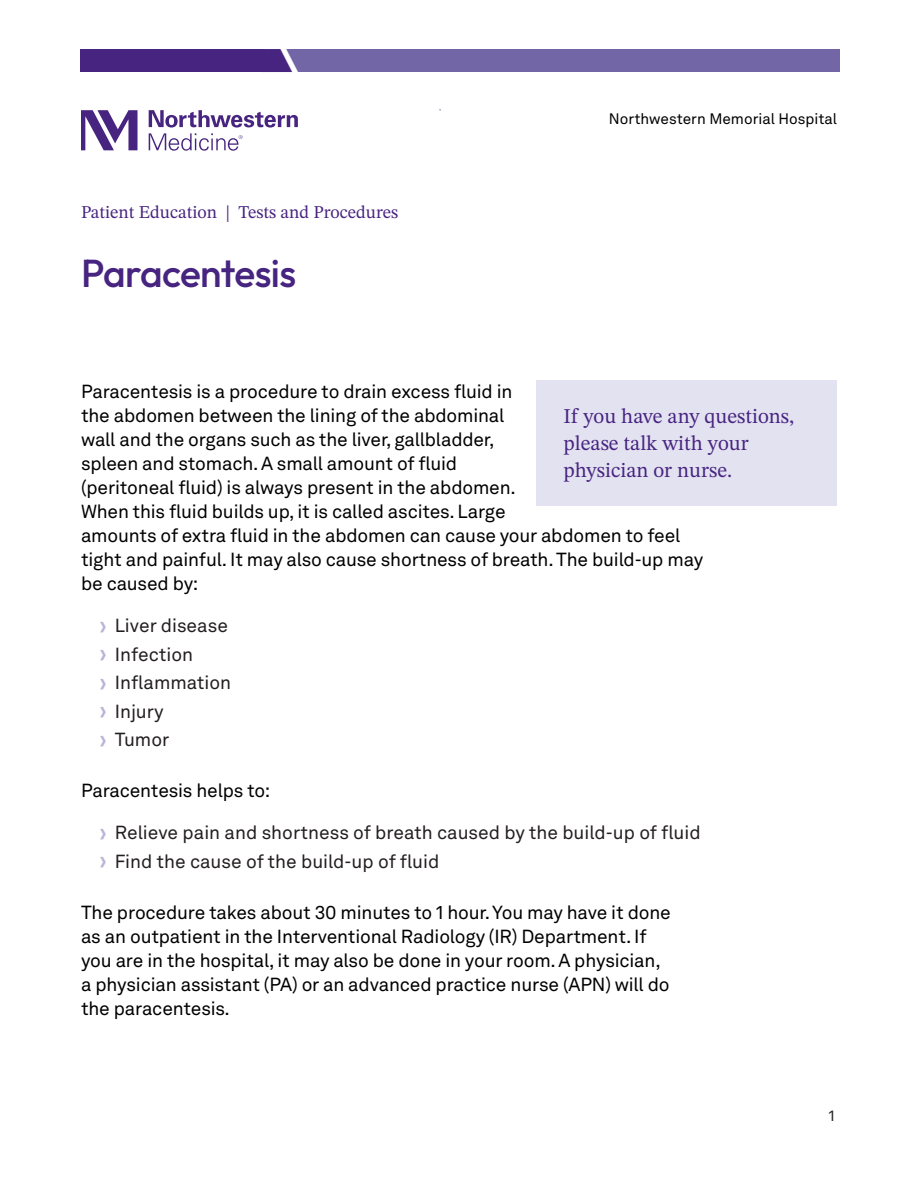
<style>
.page{position:relative;width:918px;height:1188px;background:#fff}
.page>*{position:absolute;margin:0;border:0;box-sizing:border-box;transform-origin:0 0}
.NM-Head-H1-40_40-OXLight{font:100 39px "Outfit";letter-spacing:-.02em;color:#472480}
.Subhead_1-17_19-OMed{font:21px/27px "STIX Two Text";color:#472480}
.NM-Body-Large-12_5_16-AReg{font:18.75px/24px "Akkurat LL";letter-spacing:-.01em;color:#000}
.t1{font:18.75px "Akkurat LL";color:#231f20}
.NM-Body-Intro-12_16-S2TReg{font:18px "STIX Two Text";color:#472480}
.t2{font:15px "Akkurat LL";color:#000}
.t3{font:15px "Akkurat LL";color:#231f20}
.s1{color:#b9b5d9}
</style>
<div class="page">
<svg style="left:81px;top:110px;width:57px;height:40px"></svg>
<svg style="left:149px;top:110px;width:149px;height:41px"></svg>
<div style="left:80px;top:49px;width:759px;height:23px;background:#7266a7"></div>
<div style="left:80px;top:49px;width:184px;height:23px;background:#472480"></div>
<div style="left:537px;top:380px;width:300px;height:125px;background:#e3e2f1"></div>
<svg style="left:264px;top:49px;width:32px;height:23px"></svg>
<p class="NM-Body-Intro-12_16-S2TReg" style="left:81px;top:200px;width:319px">Patient Education | Tests and Procedures</p>
<p class="NM-Head-H1-40_40-OXLight" style="left:81px;top:251px;width:217px">Paracentesis</p>
<p class="t2" style="left:609px;top:108px;width:230px">Northwestern Memorial Hospital</p>
<p class="NM-Body-Large-12_5_16-AReg" style="left:81px;top:379px;width:624px">Paracentesis is a procedure to drain excess fluid in<br>the abdomen between the lining of the abdominal<br>wall and the organs such as the liver, gallbladder,<br>spleen and stomach. A small amount of fluid<br>(peritoneal fluid) is always present in the abdomen.<br>When this fluid builds up, it is called ascites. Large<br>amounts of extra fluid in the abdomen can cause your abdomen to feel tight and painful. It may also cause shortness of breath. The build-up may be caused by:</p>
<p class="t1" style="left:99px;top:612px;width:130px"><span class="s1">•</span> Liver disease</p>
<p class="t1" style="left:99px;top:640px;width:96px"><span class="s1">•</span> Infection</p>
<p class="t1" style="left:99px;top:669px;width:134px"><span class="s1">•</span> Inflammation</p>
<p class="t1" style="left:99px;top:697px;width:66px"><span class="s1">•</span> Injury</p>
<p class="t1" style="left:99px;top:726px;width:72px"><span class="s1">•</span> Tumor</p>
<p class="NM-Body-Large-12_5_16-AReg" style="left:81px;top:778px;width:191px">Paracentesis helps to:</p>
<p class="t1" style="left:99px;top:819px;width:603px"><span class="s1">•</span> Relieve pain and shortness of breath caused by the build-up of fluid</p>
<p class="t1" style="left:99px;top:847px;width:342px"><span class="s1">•</span> Find the cause of the build-up of fluid</p>
<p class="NM-Body-Large-12_5_16-AReg" style="left:81px;top:899px;width:591px">The procedure takes about 30 minutes to 1 hour. You may have it done as an outpatient in the Interventional Radiology (IR) Department. If you are in the hospital, it may also be done in your room. A physician, a physician assistant (PA) or an advanced practice nurse (APN) will do the paracentesis.</p>
<p class="Subhead_1-17_19-OMed" style="left:564px;top:403px;width:232px">If you have any questions, please talk with your physician or nurse.</p>
<p class="t3" style="left:829px;top:1105px;width:7px">1</p>
</div>
